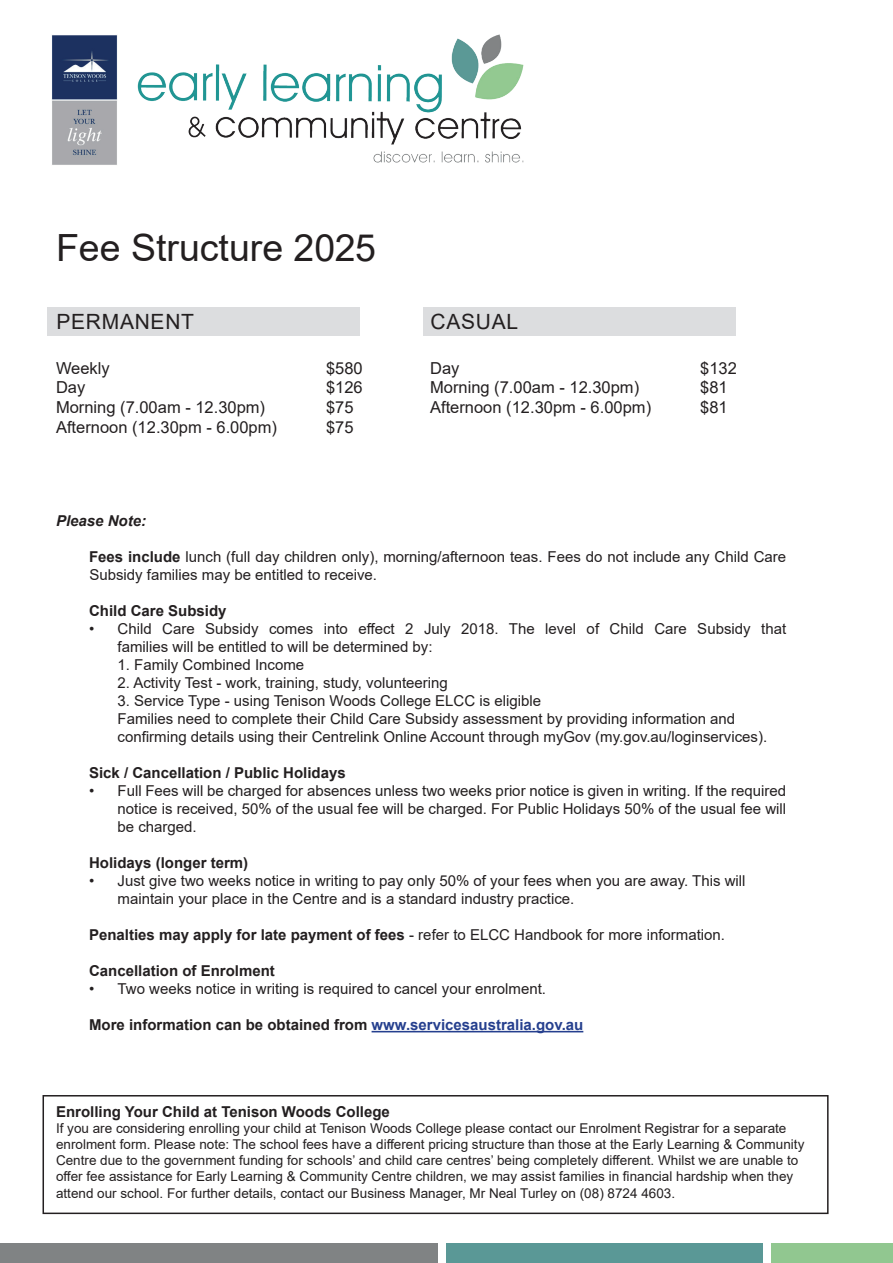
<style>
.page{position:relative;width:893px;height:1263px;background:#fff}
.page>*{position:absolute;margin:0;border:0;box-sizing:border-box;transform-origin:0 0}
.t1{font:37.5px "Arial";color:#231f20}
.t2{font:21px "Arial";letter-spacing:.035em;color:#231f20}
.t3{font:16.5px "Arial";color:#231f20}
.t4{font:15px/18px "Arial";color:#231f20}
.t5{font:700 15px "Arial";color:#231f20}
.t6{font:italic 700 15px "Arial";color:#231f20}
.t7{font:13.5px/16.2px "Arial";color:#231f20}
.s1{font-weight:700}
.s2{color:#253f8e}
</style>
<div class="page">
<div style="left:48px;top:307px;width:312px;height:28px;background:#dcdddf"></div>
<div style="left:424px;top:307px;width:312px;height:28px;background:#dcdddf"></div>
<div style="left:0;top:1243px;width:438px;height:20px;background:#808384"></div>
<div style="left:446px;top:1243px;width:317px;height:20px;background:#5a9896"></div>
<div style="left:772px;top:1243px;width:121px;height:20px;background:#91c790"></div>
<hr style="left:372px;top:1031px;width:211px;height:1px;background:#253f8e">
<div style="left:43px;top:1095px;width:786px;height:119px;border:2px solid #231f20"></div>
<img style="left:137px;top:34px;width:387px;height:129px">
<img style="left:52px;top:35px;width:66px;height:130px">
<h1 class="t1" style="left:56px;top:222px;width:321px">Fee Structure 2025</h1>
<h2 class="t2" style="left:56px;top:307px;width:139px">PERMANENT</h2>
<p class="t3" style="left:56px;top:356px;width:55px">Weekly</p>
<p class="t3" style="left:326px;top:356px;width:38px">$580</p>
<p class="t3" style="left:56px;top:376px;width:31px">Day</p>
<p class="t3" style="left:326px;top:376px;width:38px">$126</p>
<p class="t3" style="left:56px;top:396px;width:211px">Morning (7.00am - 12.30pm)</p>
<p class="t3" style="left:326px;top:396px;width:29px">$75</p>
<p class="t3" style="left:56px;top:416px;width:223px">Afternoon (12.30pm - 6.00pm)</p>
<p class="t3" style="left:326px;top:416px;width:29px">$75</p>
<h2 class="t2" style="left:430px;top:307px;width:89px">CASUAL</h2>
<p class="t3" style="left:430px;top:356px;width:31px">Day</p>
<p class="t3" style="left:700px;top:356px;width:38px">$132</p>
<p class="t3" style="left:430px;top:376px;width:211px">Morning (7.00am - 12.30pm)</p>
<p class="t3" style="left:700px;top:376px;width:29px">$81</p>
<p class="t3" style="left:430px;top:396px;width:223px">Afternoon (12.30pm - 6.00pm)</p>
<p class="t3" style="left:700px;top:396px;width:29px">$81</p>
<p class="t6" style="left:56px;top:511px;width:92px">Please Note:</p>
<p class="t4" style="left:89px;top:548px;width:699px"><span class="s1">Fees include</span> lunch (full day children only), morning/afternoon teas. Fees do not include any Child Care<br>Subsidy families may be entitled to receive.</p>
<p class="t5" style="left:89px;top:600px;width:139px">Child Care Subsidy</p>
<p class="t4" style="left:118px;top:620px;width:670px;text-indent:-28px">• Child Care Subsidy comes into effect 2 July 2018. The level of Child Care Subsidy that families will be entitled to will be determined by:</p>
<p class="t4" style="left:118px;top:656px;width:188px">1. Family Combined Income</p>
<p class="t4" style="left:118px;top:674px;width:332px">2. Activity Test - work, training, study, volunteering</p>
<p class="t4" style="left:118px;top:692px;width:651px">3. Service Type - using Tenison Woods College ELCC is eligible<br>Families need to complete their Child Care Subsidy assessment by providing information and confirming details using their Centrelink Online Account through myGov (my.gov.au/loginservices).</p>
<p class="t5" style="left:89px;top:762px;width:258px">Sick / Cancellation / Public Holidays</p>
<p class="t4" style="left:118px;top:782px;width:670px;text-align:justify;text-indent:-28px">• Full Fees will be charged for absences unless two weeks prior notice is given in writing. If the required notice is received, 50% of the usual fee will be charged. For Public Holidays 50% of the usual fee will be charged.</p>
<p class="t5" style="left:89px;top:852px;width:161px">Holidays (longer term)</p>
<p class="t4" style="left:118px;top:872px;width:630px;text-indent:-28px">• Just give two weeks notice in writing to pay only 50% of your fees when you are away. This will maintain your place in the Centre and is a standard industry practice.</p>
<p class="t4" style="left:89px;top:926px;width:638px"><span class="s1">Penalties may apply for late payment of fees</span> - refer to ELCC Handbook for more information.</p>
<p class="t5" style="left:89px;top:960px;width:187px">Cancellation of Enrolment</p>
<p class="t4" style="left:89px;top:980px;width:458px">• Two weeks notice in writing is required to cancel your enrolment.</p>
<p class="t5" style="left:89px;top:1014px;width:496px">More information can be obtained from <span class="s2">www.servicesaustralia.gov.au</span></p>
<p class="t5" style="left:56px;top:1101px;width:335px">Enrolling Your Child at Tenison Woods College</p>
<p class="t7" style="left:56px;top:1120px;width:750px">If you are considering enrolling your child at Tenison Woods College please contact our Enrolment Registrar for a separate enrolment form. Please note: The school fees have a different pricing structure than those at the Early Learning &amp; Community Centre due to the government funding for schools’ and child care centres’ being completely different. Whilst we are unable to offer fee assistance for Early Learning &amp; Community Centre children, we may assist families in financial hardship when they attend our school. For further details, contact our Business Manager, Mr Neal Turley on (08) 8724 4603.</p>
</div>
